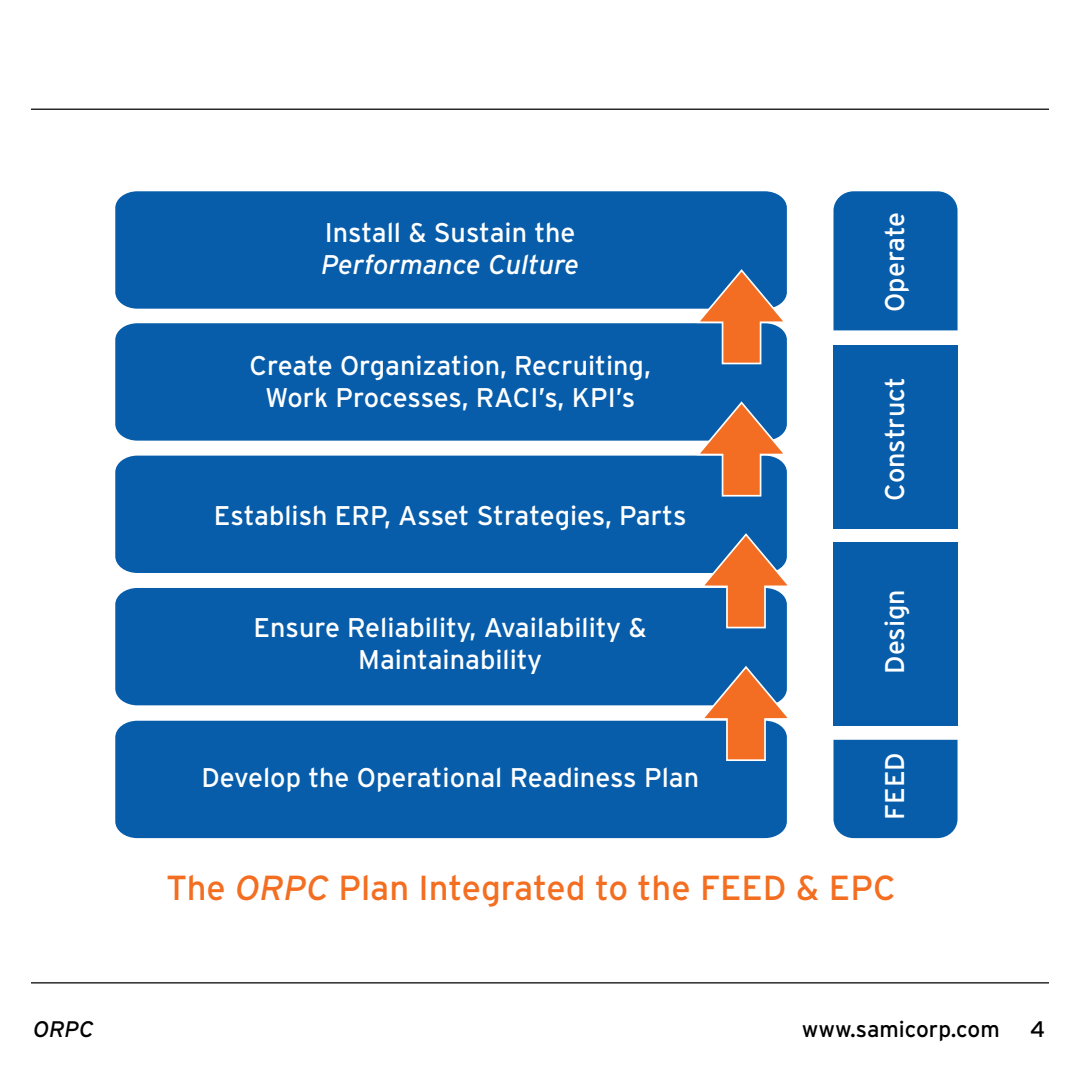
<style>
.page{position:relative;width:1080px;height:1080px;background:#fff}
.page>*{position:absolute;margin:0;border:0;box-sizing:border-box;transform-origin:0 0}
.t1{font:34.75px "Interstate";color:#f36e21}
.t2{font:27px/32.5px "Interstate";color:#fff;text-align:center}
.t3{font:italic 27px "Interstate";color:#fff}
.t4{font:22.5px "Interstate";color:#000}
.t5{font:italic 22.5px "Interstate";color:#000}
.s1{font-style:italic}
</style>
<div class="page">
<div style="left:833px;top:191px;width:125px;height:139px;background:#075daa"></div>
<div style="left:833px;top:740px;width:125px;height:98px;background:#075daa"></div>
<div style="left:833px;top:543px;width:125px;height:183px;background:#075daa"></div>
<div style="left:833px;top:346px;width:125px;height:183px;background:#075daa"></div>
<div style="left:115px;top:721px;width:672px;height:117px;background:#075daa"></div>
<div style="left:115px;top:588px;width:672px;height:117px;background:#075daa"></div>
<div style="left:115px;top:456px;width:672px;height:117px;background:#075daa"></div>
<div style="left:115px;top:323px;width:672px;height:118px;background:#075daa"></div>
<div style="left:115px;top:191px;width:672px;height:118px;background:#075daa"></div>
<svg style="left:699px;top:665px;width:89px;height:97px;background:#83757b"></svg>
<svg style="left:699px;top:532px;width:89px;height:97px;background:#83757b"></svg>
<svg style="left:695px;top:400px;width:92px;height:97px;background:#7d737b"></svg>
<svg style="left:695px;top:268px;width:92px;height:97px;background:#7c727b"></svg>
<hr style="left:31px;top:109px;width:1018px;height:1px;background:#000">
<hr style="left:31px;top:982px;width:1018px;height:1px;background:#000">
<p class="t2" style="left:325px;top:216px;width:252px">Install &amp; Sustain the</p>
<p class="t3" style="left:321px;top:248px;width:260px">Performance Culture</p>
<p class="t2" style="left:250px;top:349px;width:403px">Create Organization, Recruiting,<br>Work Processes, RACI’s, KPI’s</p>
<p class="t2" style="left:214px;top:499px;width:474px">Establish ERP, Asset Strategies, Parts</p>
<p class="t2" style="left:254px;top:611px;width:395px">Ensure Reliability, Availability &amp;<br>Maintainability</p>
<p class="t2" style="left:201px;top:761px;width:499px">Develop the Operational Readiness Plan</p>
<p class="t2" style="left:878px;top:312px;width:102px;rotate:-90deg">Operate</p>
<p class="t2" style="left:878px;top:501px;width:125px;rotate:-90deg">Construct</p>
<p class="t2" style="left:878px;top:674px;width:86px;rotate:-90deg">Design</p>
<p class="t2" style="left:878px;top:820px;width:69px;rotate:-90deg">FEED</p>
<p class="t1" style="left:166px;top:867px;width:731px">The <span class="s1">ORPC</span> Plan Integrated to the FEED &amp; EPC</p>
<p class="t5" style="left:33px;top:1015px;width:62px">ORPC</p>
<p class="t4" style="left:802px;top:1015px;width:199px">www.samicorp.com</p>
<p class="t4" style="left:1030px;top:1015px;width:17px">4</p>
</div>
